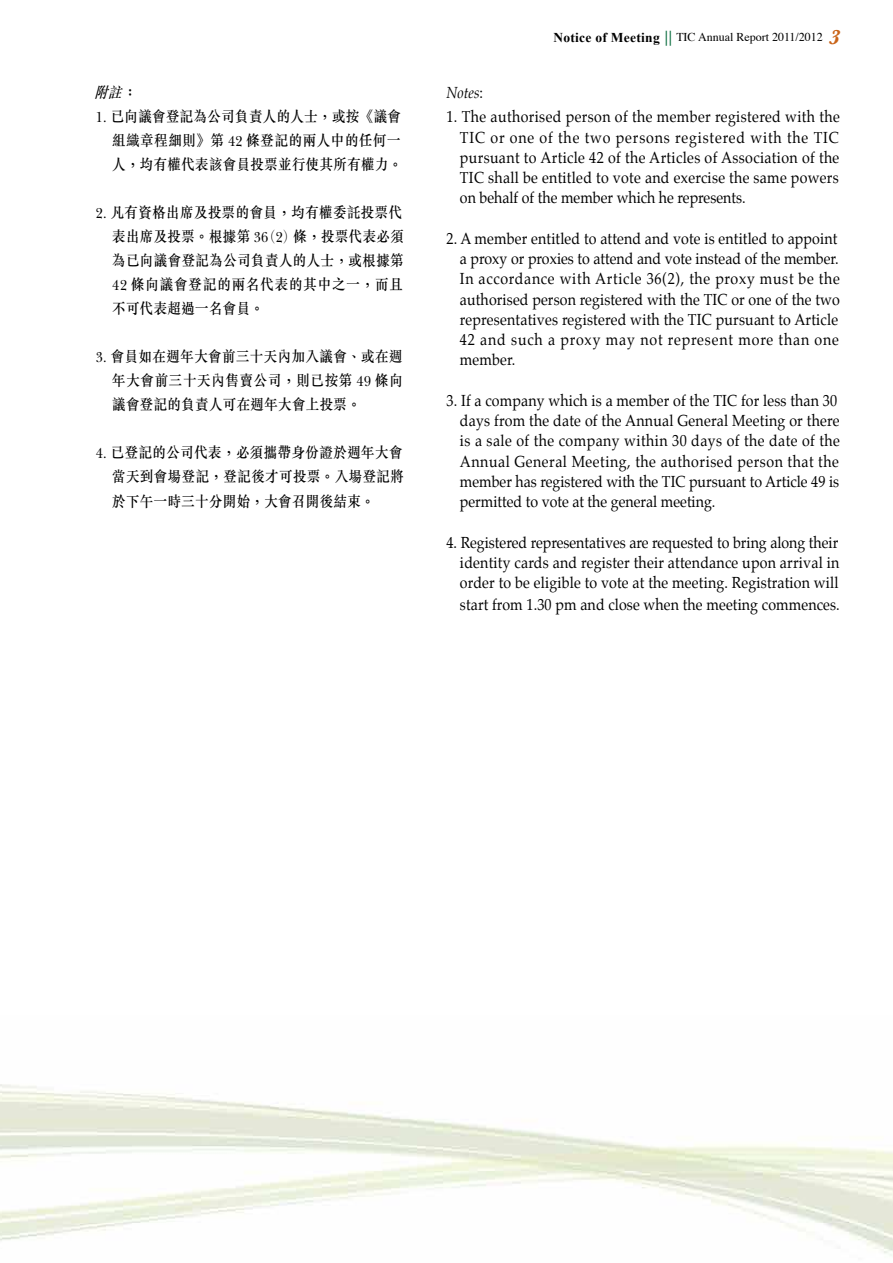
<style>
.page{position:relative;width:893px;height:1263px;background:#fff}
.page>*{position:absolute;margin:0;border:0;box-sizing:border-box;transform-origin:0 0}
.t1{font:15.75px/20.2px "Palatino";letter-spacing:.01em;color:#000;text-align:justify;scale:.9 1}
.t2{font:italic 15.75px "Palatino";color:#000;scale:.9 1}
.t3{font:500 15px/24px "M Sung HK";letter-spacing:.03em;color:#000;text-align:justify;scale:.9 1}
.t4{font:italic 500 15px "M Sung HK";color:#000;scale:.9 1}
.t5{font:700 13.5px "Times New Roman";letter-spacing:.02em;color:#000}
.t6{font:12px "Times";color:#000}
.s1{font-style:normal}
.s2{font-family:"DF Fang Song Std W4";font-weight:400}
.s3{font-family:"M Sung HK";font-weight:500;font-size:15px;color:#006838}
.s4{font-family:"Baskerville";font-weight:700;font-style:italic;font-size:21px;color:#c96419}
</style>
<div class="page">
<p class="t4" style="left:94px;top:82px;width:49px">附註<span class="s1">：</span></p>
<p class="t3" style="left:112px;top:104px;width:324px;text-indent:-16px">1. 已向議會登記為公司負責人的人士，或按《議會組織章程細則》第 42 條登記的兩人中的任何一人，均有權代表該會員投票並行使其所有權力。</p>
<p class="t3" style="left:112px;top:200px;width:326px;text-indent:-16px">2. 凡有資格出席及投票的會員，均有權委託投票代表出席及投票。根據第 36<span class="s2">(</span>2<span class="s2">)</span> 條，投票代表必須為已向議會登記為公司負責人的人士，或根據第42 條向議會登記的兩名代表的其中之一，而且不可代表超過一名會員。</p>
<p class="t3" style="left:112px;top:344px;width:325px;text-indent:-16px">3. 會員如在週年大會前三十天內加入議會、或在週年大會前三十天內售賣公司，則已按第 49 條向議會登記的負責人可在週年大會上投票。</p>
<p class="t3" style="left:112px;top:440px;width:326px;text-indent:-16px">4. 已登記的公司代表，必須攜帶身份證於週年大會當天到會場登記，登記後才可投票。入場登記將於下午一時三十分開始，大會召開後結束。</p>
<p class="t6" style="left:665px;top:26px;width:177px"><span class="s3">||</span> TIC Annual Report 2011/2012 <span class="s4">3</span></p>
<p class="t5" style="left:553px;top:28px;width:108px">Notice of Meeting</p>
<p class="t2" style="left:446px;top:81px;width:42px">Notes<span class="s1">:</span></p>
<p class="t1" style="left:460px;top:107px;width:424px;text-indent:-13px">1. The authorised person of the member registered with the TIC or one of the two persons registered with the TIC pursuant to Article 42 of the Articles of Association of the TIC shall be entitled to vote and exercise the same powers on behalf of the member which he represents.</p>
<p class="t1" style="left:460px;top:228px;width:424px;text-align:left;text-indent:-13px">2. A member entitled to attend and vote is entitled to appoint a proxy or proxies to attend and vote instead of the member.<br>In accordance with Article 36(2), the proxy must be the authorised person registered with the TIC or one of the two representatives registered with the TIC pursuant to Article 42 and such a proxy may not represent more than one member.</p>
<p class="t1" style="left:460px;top:390px;width:424px;text-align:left;text-indent:-13px">3. If a company which is a member of the TIC for less than 30 days from the date of the Annual General Meeting or there is a sale of the company within 30 days of the date of the Annual General Meeting, the authorised person that the member has registered with the TIC pursuant to Article 49 is permitted to vote at the general meeting.</p>
<p class="t1" style="left:460px;top:532px;width:423px;text-indent:-13px">4. Registered representatives are requested to bring along their identity cards and register their attendance upon arrival in order to be eligible to vote at the meeting. Registration will</p>
<p class="t1" style="left:460px;top:594px;width:423px">start from 1.30 pm and close when the meeting commences.</p>
</div>
